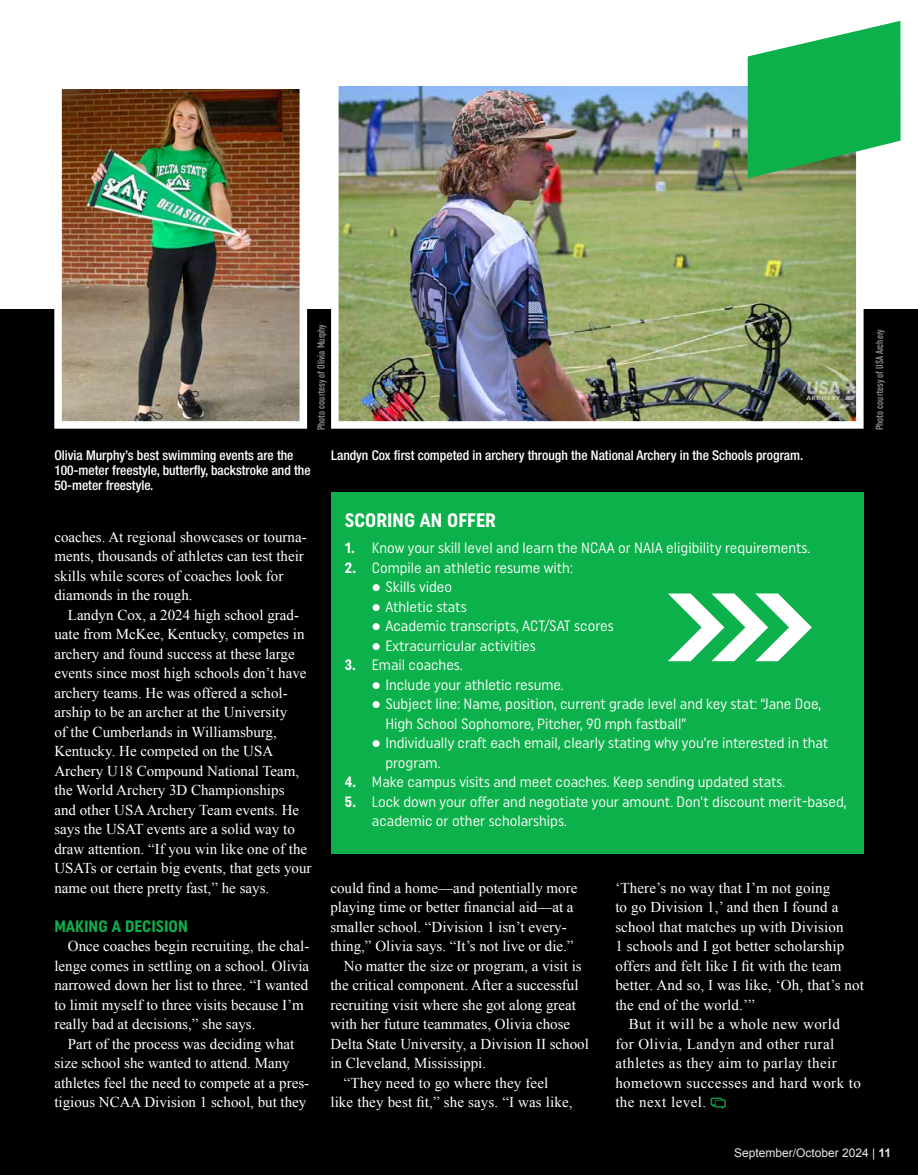
<style>
.page{position:relative;width:918px;height:1175px;background:#fff}
.page>*{position:absolute;margin:0;border:0;box-sizing:border-box;transform-origin:0 0}
.t1{font:700 19.5px "Uniform Condensed";color:#fff}
.t2{font:700 16.5px "Uniform Condensed";color:#0db14b}
.t3{font:15px/19.5px "Times New Roman";color:#fff}
.t4{font:15px/19.5px "Uniform Condensed";color:#fff}
.t5{font:15px "Times New Roman";letter-spacing:.03em;color:#fff}
.t6{font:500 condensed 13.5px/15px "Helvetica Neue LT Std";color:#fff}
.t7{font:12px "Arial";color:#e6e7e8}
.t8{font:500 extra-condensed 10.5px "Uniform";color:#939598}
.s1{font-weight:700}
.s2{color:#000}
.s3{font-weight:700;color:#0b0a0b}
</style>
<div class="page">
<div style="left:1px;top:309px;width:917px;height:865px;background:#000"></div>
<svg style="left:0;top:309px;width:1px;height:865px"></svg>
<div style="left:331px;top:492px;width:533px;height:361px;background:#0db14b"></div>
<img style="left:63px;top:89px;width:235px;height:330px">
<div style="left:54px;top:77px;width:253px;height:351px;border:8px solid #fff"></div>
<img style="left:340px;top:87px;width:515px;height:332px">
<div style="left:331px;top:78px;width:533px;height:350px;border:8px solid #fff"></div>
<svg style="left:748px;top:21px;width:153px;height:157px"></svg>
<svg style="left:668px;top:593px;width:144px;height:68px"></svg>
<p class="t8" style="left:315px;top:430px;width:108px;rotate:-90deg">Photo courtesy of Olivia Murphy</p>
<p class="t8" style="left:873px;top:430px;width:102px;rotate:-90deg">Photo courtesy of USA Archery</p>
<p class="t6" style="left:54px;top:447px;width:258px">Olivia Murphy’s best swimming events are the<br>100-meter freestyle, butterfly, backstroke and the<br>50-meter freestyle.</p>
<p class="t3" style="left:54px;top:527px;width:254px">coaches. At regional showcases or tourna&shy;ments, thousands of athletes can test their skills while scores of coaches look for diamonds in the rough.</p>
<p class="t3" style="left:54px;top:605px;width:259px;text-indent:14px">Landyn Cox, a 2024 high school grad&shy;uate from McKee, Kentucky, competes in archery and found success at these large events since most high schools don’t have archery teams. He was offered a schol&shy;arship to be an archer at the University<br>of the Cumberlands in Williamsburg, Kentucky. He competed on the USA Archery U18 Compound National Team, the World Archery 3D Championships<br>and other USA Archery Team events. He says the USAT events are a solid way to draw attention. “If you win like one of the USATs or certain big events, that gets your name out there pretty fast,” he says.</p>
<p class="t2" style="left:54px;top:916px;width:135px">MAKING A DECISION</p>
<p class="t3" style="left:54px;top:936px;width:257px;text-indent:13px">Once coaches begin recruiting, the chal&shy;lenge comes in settling on a school. Olivia narrowed down her list to three. “I wanted to limit myself to three visits because I’m really bad at decisions,” she says.</p>
<p class="t3" style="left:54px;top:1034px;width:256px;text-indent:14px">Part of the process was deciding what size school she wanted to attend. Many athletes feel the need to compete at a pres&shy;tigious NCAA Division 1 school, but they</p>
<p class="t6" style="left:331px;top:447px;width:474px">Landyn Cox first competed in archery through the National Archery in the Schools program.</p>
<h1 class="t1" style="left:345px;top:508px;width:153px">SCORING AN OFFER</h1>
<p class="t4" style="left:345px;top:538px;width:467px"><span class="s1">1.</span> Know your skill level and learn the NCAA or NAIA eligibility requirements.</p>
<p class="t4" style="left:345px;top:557px;width:229px"><span class="s1">2.</span> Compile an athletic resume with:</p>
<p class="t4" style="left:372px;top:577px;width:82px">● Skills video</p>
<p class="t4" style="left:372px;top:596px;width:96px">● Athletic stats</p>
<p class="t4" style="left:372px;top:616px;width:243px">● Academic transcripts, ACT/SAT scores</p>
<p class="t4" style="left:372px;top:635px;width:165px">● Extracurricular activities</p>
<p class="t4" style="left:345px;top:655px;width:119px"><span class="s1">3.</span> Email coaches.</p>
<p class="t4" style="left:372px;top:674px;width:193px">● Include your athletic resume.</p>
<p class="t4" style="left:385px;top:694px;width:437px;text-indent:-14px">● Subject line: Name, position, current grade level and key stat: “Jane Doe,<br>High School Sophomore, Pitcher, 90 mph fastball”</p>
<p class="t4" style="left:385px;top:733px;width:444px;text-indent:-14px">● Individually craft each email, clearly stating why you’re interested in that program.</p>
<p class="t4" style="left:345px;top:772px;width:442px"><span class="s1">4.</span> Make campus visits and meet coaches. Keep sending updated stats.</p>
<p class="t4" style="left:372px;top:791px;width:476px;text-indent:-27px"><span class="s1">5.</span> Lock down your offer and negotiate your amount. Don’t discount merit-based, academic or other scholarships.</p>
<p class="t3" style="left:330px;top:878px;width:249px">could find a home—and potentially more</p>
<p class="t3" style="left:330px;top:897px;width:245px">playing time or better financial aid—at a</p>
<p class="t3" style="left:330px;top:917px;width:238px">smaller school. “Division 1 isn’t every-</p>
<p class="t3" style="left:330px;top:936px;width:245px">thing,” Olivia says. “It’s not live or die.”</p>
<p class="t3" style="left:344px;top:956px;width:239px">No matter the size or program, a visit is</p>
<p class="t3" style="left:330px;top:975px;width:250px">the critical component. After a successful</p>
<p class="t3" style="left:330px;top:995px;width:247px">recruiting visit where she got along great</p>
<p class="t3" style="left:330px;top:1014px;width:241px">with her future teammates, Olivia chose</p>
<p class="t3" style="left:330px;top:1033px;width:260px">Delta State University, a Division II school</p>
<p class="t3" style="left:330px;top:1053px;width:157px">in Cleveland, Mississippi.</p>
<p class="t3" style="left:344px;top:1072px;width:206px">“They need to go where they feel</p>
<p class="t3" style="left:330px;top:1092px;width:244px">like they best fit,” she says. “I was like,</p>
<p class="t3" style="left:615px;top:878px;width:216px">‘There’s no way that I’m not going</p>
<p class="t3" style="left:615px;top:897px;width:225px">to go Division 1,’ and then I found a</p>
<p class="t3" style="left:615px;top:917px;width:230px">school that matches up with Division</p>
<p class="t3" style="left:615px;top:936px;width:230px">1 schools and I got better scholarship</p>
<p class="t3" style="left:615px;top:956px;width:228px">offers and felt like I fit with the team</p>
<p class="t3" style="left:615px;top:975px;width:250px">better. And so, I was like, ‘Oh, that’s not</p>
<p class="t3" style="left:615px;top:995px;width:141px">the end of the world.’”</p>
<p class="t5" style="left:629px;top:1014px;width:213px">But it will be a whole new world</p>
<p class="t5" style="left:615px;top:1033px;width:220px">for Olivia, Landyn and other rural</p>
<p class="t5" style="left:615px;top:1053px;width:223px">athletes as they aim to parlay their</p>
<p class="t5" style="left:615px;top:1072px;width:247px">hometown successes and hard work to</p>
<p class="t5" style="left:615px;top:1092px;width:97px">the next level.<span class="s2">.</span></p>
<p class="t7" style="left:734px;top:1144px;width:158px">September/October 2024 | <span class="s3">11</span></p>
</div>
